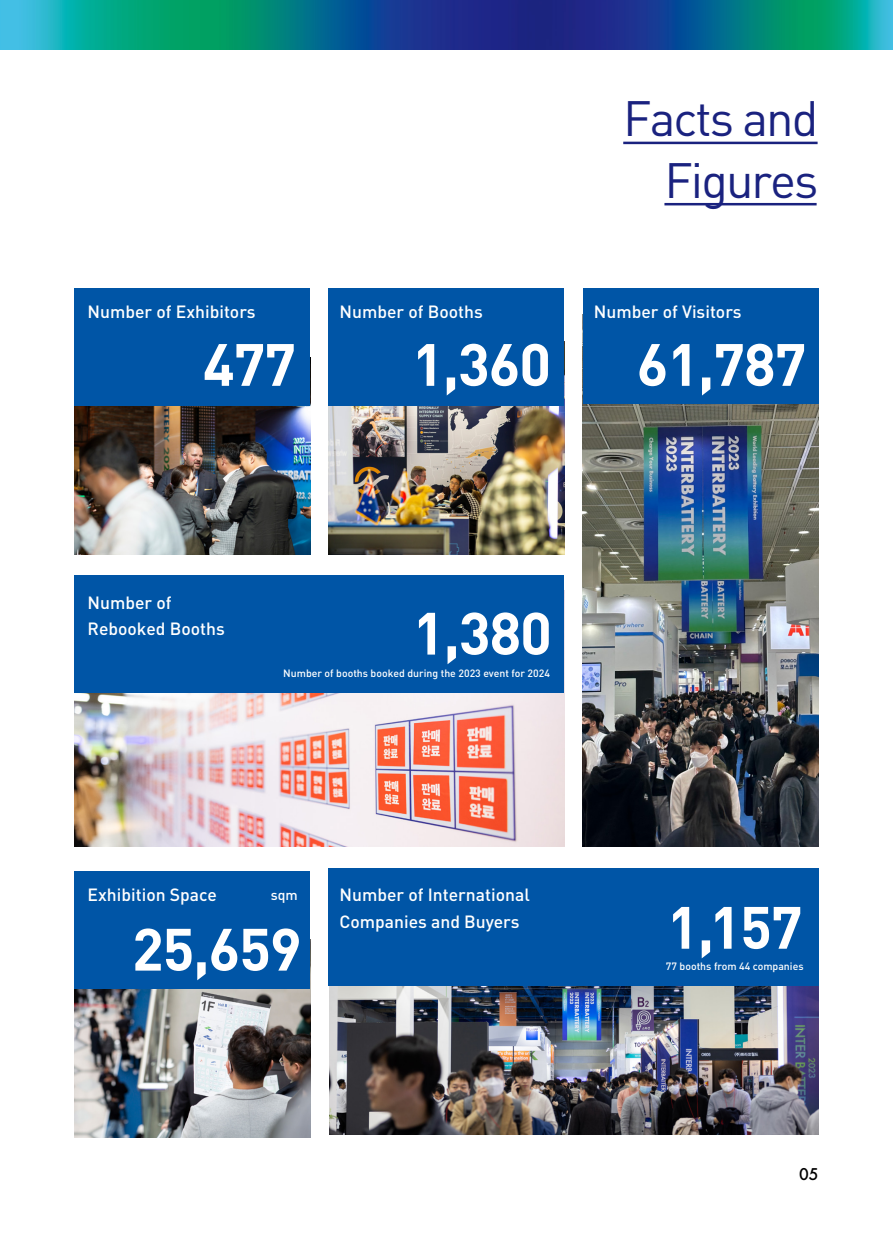
<style>
.page{position:relative;width:893px;height:1241px;background:#fff}
.page>*{position:absolute;margin:0;border:0;box-sizing:border-box;transform-origin:0 0}
.t1{font:700 58.62px "DIN Pro";letter-spacing:-.02em;color:#fff}
.t2{font:49px/61.2px "DIN Pro";letter-spacing:-.04em;color:#1a227f;text-align:right}
.t3{font:500 17.5px/26.2px "DIN Pro";color:#fff}
.t4{font:500 15.75px "Futura";color:#000}
.t5{font:500 14px "DIN Pro";color:#fff}
.t6{font:500 10.5px "DIN Pro";color:#fff}
</style>
<div class="page">
<img style="left:74px;top:988px;width:236px;height:149px">
<img style="left:74px;top:692px;width:490px;height:154px">
<img style="left:583px;top:403px;width:236px;height:443px">
<img style="left:329px;top:985px;width:490px;height:149px">
<img style="left:328px;top:406px;width:236px;height:148px">
<img style="left:74px;top:406px;width:236px;height:149px">
<hr style="left:623px;top:142px;width:195px;height:2px;background:#1a227f">
<hr style="left:664px;top:203px;width:153px;height:2px;background:#1a227f">
<div style="left:74px;top:288px;width:236px;height:118px;background:#0055a6"></div>
<div style="left:74px;top:870px;width:236px;height:118px;background:#0055a6"></div>
<div style="left:328px;top:867px;width:491px;height:118px;background:#0055a6"></div>
<div style="left:328px;top:288px;width:236px;height:118px;background:#0055a6"></div>
<div style="left:583px;top:288px;width:236px;height:115px;background:#0055a6"></div>
<img style="left:0;top:0;width:893px;height:50px">
<div style="left:74px;top:575px;width:490px;height:117px;background:#0055a6"></div>
<p class="t3" style="left:88px;top:298px;width:169px">Number of Exhibitors</p>
<h1 class="t1" style="left:203px;top:325px;width:95px">477</h1>
<p class="t3" style="left:340px;top:298px;width:145px">Number of Booths</p>
<h1 class="t1" style="left:412px;top:325px;width:141px">1,360</h1>
<h2 class="t2" style="left:623px;top:86px;width:197px">Facts and<br>Figures</h2>
<p class="t3" style="left:594px;top:298px;width:149px">Number of Visitors</p>
<h1 class="t1" style="left:637px;top:325px;width:171px">61,787</h1>
<p class="t3" style="left:88px;top:589px;width:139px">Number of<br>Rebooked Booths</p>
<h1 class="t1" style="left:413px;top:593px;width:141px">1,380</h1>
<p class="t6" style="left:283px;top:665px;width:268px">Number of booths booked during the 2023 event for 2024</p>
<p class="t3" style="left:88px;top:881px;width:131px">Exhibition Space</p>
<p class="t5" style="left:271px;top:884px;width:29px">sqm</p>
<h1 class="t1" style="left:132px;top:909px;width:171px">25,659</h1>
<p class="t3" style="left:340px;top:881px;width:192px">Number of International<br>Companies and Buyers</p>
<h1 class="t1" style="left:667px;top:887px;width:137px">1,157</h1>
<p class="t6" style="left:666px;top:958px;width:139px">77 booths from 44 companies</p>
<p class="t4" style="left:799px;top:1163px;width:21px">05</p>
</div>
